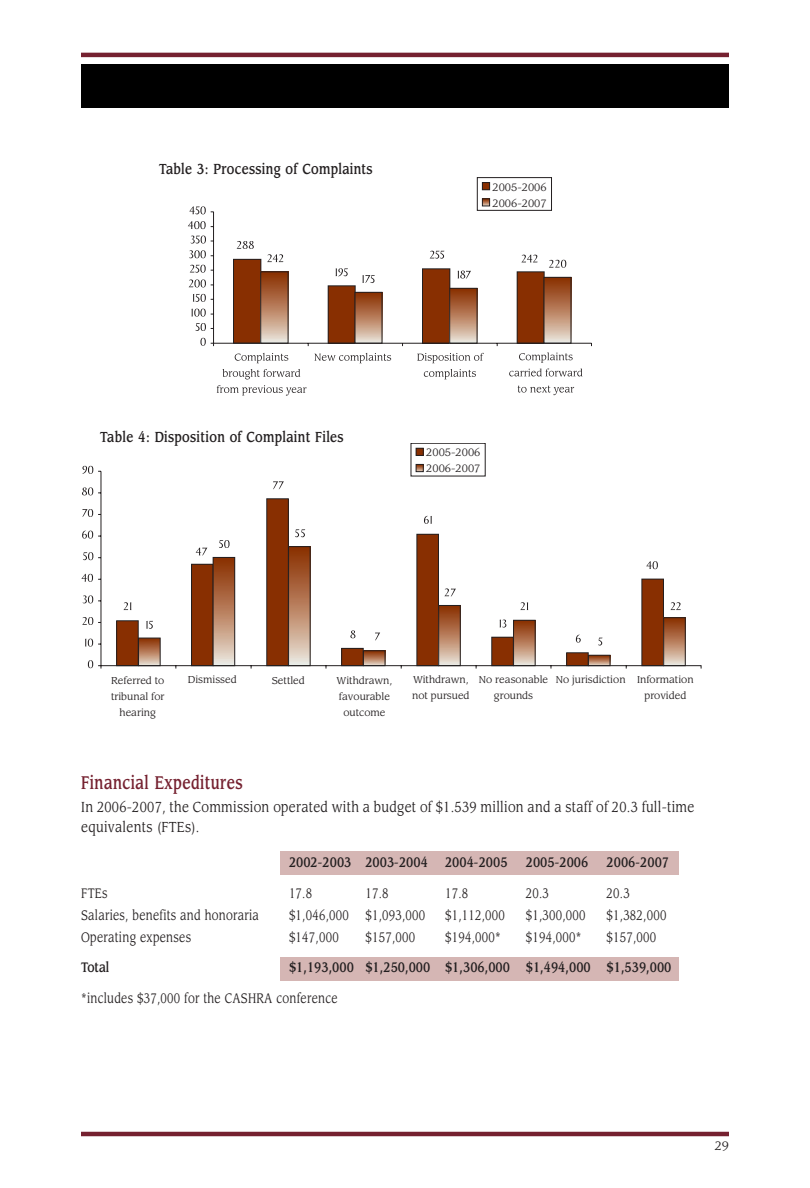
<style>
.page{position:relative;width:810px;height:1188px;background:#fff}
.page>*{position:absolute;margin:0;border:0;box-sizing:border-box;transform-origin:0 0}
.t1{font:500 18px "Leawood";letter-spacing:.035em;color:#752130;scale:.75 1}
.t2{font:14.25px/19.5px "Leawood";letter-spacing:.025em;color:#231f20;scale:.85 1}
.t3{font:500 14.25px "Leawood";letter-spacing:.025em;color:#231f20;scale:.8 1}
.t4{font:13.5px "Leawood";letter-spacing:.025em;color:#231f20;scale:.8 1}
.t5{font:500 13.5px "Leawood";color:#231f20;scale:.8 1}
.t6{font:12px "Leawood";color:#231f20}
.t7{font:10.5px/16px "Leawood";color:#231f20}
.t8{font:9.75px/16.2px "Leawood";color:#231f20;text-align:center}
</style>
<div class="page">
<hr style="left:81px;top:1132px;width:648px;height:4px;background:#752130">
<hr style="left:81px;top:53px;width:648px;height:4px;background:#752130">
<div style="left:81px;top:64px;width:648px;height:44px;background:#000"></div>
<div style="left:281px;top:851px;width:398px;height:24px;background:#d5b6b4"></div>
<div style="left:281px;top:957px;width:398px;height:23px;background:#d5b6b4"></div>
<div style="left:234px;top:259px;width:27px;height:84px;background:#882f01"></div>
<div style="left:233px;top:259px;width:28px;height:85px;border:1px solid #231f20"></div>
<div style="left:328px;top:286px;width:27px;height:57px;background:#882f01"></div>
<div style="left:328px;top:285px;width:28px;height:59px;border:1px solid #231f20"></div>
<div style="left:423px;top:269px;width:27px;height:74px;background:#882f01"></div>
<div style="left:422px;top:268px;width:28px;height:76px;border:1px solid #231f20"></div>
<div style="left:517px;top:272px;width:27px;height:71px;background:#882f01"></div>
<div style="left:517px;top:271px;width:28px;height:73px;border:1px solid #231f20"></div>
<div style="left:261px;top:272px;width:27px;height:71px;background:linear-gradient(to bottom,#882800,#eae0d3)"></div>
<div style="left:260px;top:271px;width:28px;height:73px;border:1px solid #231f20"></div>
<svg style="left:357px;top:294px;width:23px;height:48px"></svg>
<div style="left:355px;top:292px;width:27px;height:52px;border:1px solid #231f20"></div>
<svg style="left:451px;top:290px;width:24px;height:52px"></svg>
<div style="left:449px;top:288px;width:28px;height:56px;border:1px solid #231f20"></div>
<svg style="left:546px;top:279px;width:23px;height:63px"></svg>
<div style="left:544px;top:277px;width:27px;height:67px;border:1px solid #231f20"></div>
<hr style="left:214px;top:343px;width:378px;height:1px;background:#231f20">
<hr style="left:213px;top:212px;width:1px;height:131px;background:#231f20">
<svg style="left:237px;top:241px;width:17px;height:8px"></svg>
<svg style="left:336px;top:268px;width:12px;height:8px"></svg>
<svg style="left:430px;top:251px;width:14px;height:8px"></svg>
<svg style="left:521px;top:255px;width:17px;height:7px"></svg>
<svg style="left:200px;top:338px;width:14px;height:8px"></svg>
<svg style="left:195px;top:323px;width:18px;height:8px"></svg>
<svg style="left:191px;top:309px;width:22px;height:8px"></svg>
<svg style="left:193px;top:294px;width:20px;height:8px"></svg>
<svg style="left:189px;top:279px;width:24px;height:8px"></svg>
<svg style="left:190px;top:265px;width:23px;height:8px"></svg>
<svg style="left:189px;top:250px;width:24px;height:8px"></svg>
<svg style="left:190px;top:236px;width:23px;height:8px"></svg>
<svg style="left:188px;top:221px;width:25px;height:8px"></svg>
<svg style="left:189px;top:206px;width:25px;height:8px"></svg>
<div style="left:477px;top:177px;width:75px;height:34px;border:1px solid #231f20"></div>
<div style="left:482px;top:183px;width:8px;height:7px;background:#882f01"></div>
<div style="left:482px;top:182px;width:8px;height:8px;border:1px solid #231f20"></div>
<svg style="left:484px;top:200px;width:4px;height:4px"></svg>
<div style="left:482px;top:198px;width:8px;height:8px;border:1px solid #231f20"></div>
<svg style="left:267px;top:254px;width:16px;height:8px"></svg>
<svg style="left:362px;top:275px;width:13px;height:8px"></svg>
<svg style="left:549px;top:260px;width:17px;height:8px"></svg>
<svg style="left:235px;top:353px;width:53px;height:10px"></svg>
<svg style="left:222px;top:369px;width:78px;height:10px"></svg>
<svg style="left:217px;top:385px;width:90px;height:11px"></svg>
<svg style="left:519px;top:352px;width:54px;height:11px"></svg>
<svg style="left:509px;top:369px;width:73px;height:7px"></svg>
<svg style="left:518px;top:386px;width:56px;height:9px"></svg>
<svg style="left:417px;top:353px;width:67px;height:10px"></svg>
<svg style="left:424px;top:369px;width:52px;height:10px"></svg>
<svg style="left:314px;top:353px;width:77px;height:10px"></svg>
<svg style="left:458px;top:271px;width:13px;height:8px"></svg>
<svg style="left:98px;top:470px;width:604px;height:199px"></svg>
<svg style="left:598px;top:638px;width:4px;height:8px"></svg>
<svg style="left:375px;top:633px;width:5px;height:7px"></svg>
<svg style="left:646px;top:561px;width:12px;height:8px"></svg>
<svg style="left:123px;top:602px;width:8px;height:8px"></svg>
<svg style="left:520px;top:602px;width:8px;height:8px"></svg>
<svg style="left:670px;top:602px;width:11px;height:8px"></svg>
<svg style="left:196px;top:548px;width:11px;height:8px"></svg>
<svg style="left:273px;top:481px;width:11px;height:8px"></svg>
<svg style="left:444px;top:588px;width:12px;height:9px"></svg>
<svg style="left:350px;top:630px;width:5px;height:8px"></svg>
<svg style="left:424px;top:516px;width:8px;height:8px"></svg>
<svg style="left:500px;top:620px;width:6px;height:8px"></svg>
<svg style="left:576px;top:635px;width:5px;height:8px"></svg>
<svg style="left:88px;top:660px;width:5px;height:8px"></svg>
<svg style="left:85px;top:639px;width:8px;height:8px"></svg>
<svg style="left:82px;top:617px;width:11px;height:8px"></svg>
<svg style="left:83px;top:595px;width:10px;height:8px"></svg>
<svg style="left:81px;top:574px;width:12px;height:8px"></svg>
<svg style="left:83px;top:552px;width:10px;height:8px"></svg>
<svg style="left:82px;top:531px;width:11px;height:8px"></svg>
<svg style="left:82px;top:509px;width:11px;height:8px"></svg>
<svg style="left:82px;top:487px;width:11px;height:8px"></svg>
<svg style="left:82px;top:466px;width:11px;height:8px"></svg>
<svg style="left:146px;top:621px;width:7px;height:8px"></svg>
<svg style="left:219px;top:540px;width:11px;height:8px"></svg>
<svg style="left:295px;top:529px;width:10px;height:8px"></svg>
<div style="left:411px;top:443px;width:74px;height:33px;background:#fff"></div>
<div style="left:411px;top:443px;width:74px;height:33px;border:1px solid #231f20"></div>
<div style="left:416px;top:448px;width:7px;height:7px;background:#882f01"></div>
<div style="left:416px;top:448px;width:8px;height:8px;border:1px solid #231f20"></div>
<svg style="left:418px;top:466px;width:4px;height:4px"></svg>
<div style="left:416px;top:464px;width:8px;height:8px;border:1px solid #231f20"></div>
<p class="t3" style="left:159px;top:163px;width:269px">Table 3: Processing of Complaints</p>
<p class="t7" style="left:493px;top:180px;width:56px">2005-2006<br>2006-2007</p>
<p class="t3" style="left:100px;top:430px;width:306px">Table 4: Disposition of Complaint Files</p>
<p class="t7" style="left:426px;top:445px;width:56px">2005-2006<br>2006-2007</p>
<p class="t8" style="left:188px;top:673px;width:50px">Dismissed</p>
<p class="t8" style="left:272px;top:673px;width:35px">Settled</p>
<p class="t8" style="left:412px;top:672px;width:59px;text-align:left">Withdrawn, not pursued</p>
<p class="t8" style="left:337px;top:673px;width:57px">Withdrawn, favourable outcome</p>
<p class="t8" style="left:637px;top:672px;width:58px">Information provided</p>
<p class="t8" style="left:556px;top:673px;width:71px">No jurisdiction</p>
<p class="t8" style="left:111px;top:673px;width:55px">Referred to tribunal for hearing</p>
<p class="t8" style="left:479px;top:673px;width:71px">No reasonable grounds</p>
<h1 class="t1" style="left:81px;top:775px;width:217px">Financial Expeditures</h1>
<p class="t2" style="left:81px;top:799px;width:723px">In 2006-2007, the Commission operated with a budget of $1.539 million and a staff of 20.3 full-time equivalents (FTEs).</p>
<p class="t5" style="left:289px;top:857px;width:175px">2002-2003 2003-2004</p>
<p class="t5" style="left:445px;top:857px;width:80px">2004-2005</p>
<p class="t5" style="left:526px;top:857px;width:80px">2005-2006</p>
<p class="t5" style="left:607px;top:857px;width:80px">2006-2007</p>
<p class="t4" style="left:81px;top:887px;width:34px">FTEs</p>
<p class="t4" style="left:289px;top:887px;width:30px">17.8</p>
<p class="t4" style="left:365px;top:887px;width:30px">17.8</p>
<p class="t4" style="left:445px;top:887px;width:30px">17.8</p>
<p class="t4" style="left:526px;top:887px;width:30px">20.3</p>
<p class="t4" style="left:607px;top:887px;width:30px">20.3</p>
<p class="t4" style="left:81px;top:909px;width:224px">Salaries, benefits and honoraria</p>
<p class="t4" style="left:289px;top:909px;width:172px">$1,046,000 $1,093,000</p>
<p class="t4" style="left:445px;top:909px;width:76px">$1,112,000</p>
<p class="t4" style="left:526px;top:909px;width:76px">$1,300,000</p>
<p class="t4" style="left:607px;top:909px;width:76px">$1,382,000</p>
<p class="t4" style="left:81px;top:931px;width:139px">Operating expenses</p>
<p class="t4" style="left:289px;top:931px;width:64px">$147,000</p>
<p class="t4" style="left:365px;top:931px;width:64px">$157,000</p>
<p class="t4" style="left:445px;top:931px;width:71px">$194,000*</p>
<p class="t4" style="left:526px;top:931px;width:71px">$194,000*</p>
<p class="t4" style="left:607px;top:931px;width:64px">$157,000</p>
<p class="t5" style="left:81px;top:961px;width:37px">Total</p>
<p class="t5" style="left:289px;top:961px;width:480px">$1,193,000 $1,250,000 $1,306,000 $1,494,000 $1,539,000</p>
<p class="t4" style="left:81px;top:992px;width:322px">*includes $37,000 for the CASHRA conference</p>
<p class="t6" style="left:715px;top:1141px;width:16px">29</p>
</div>
